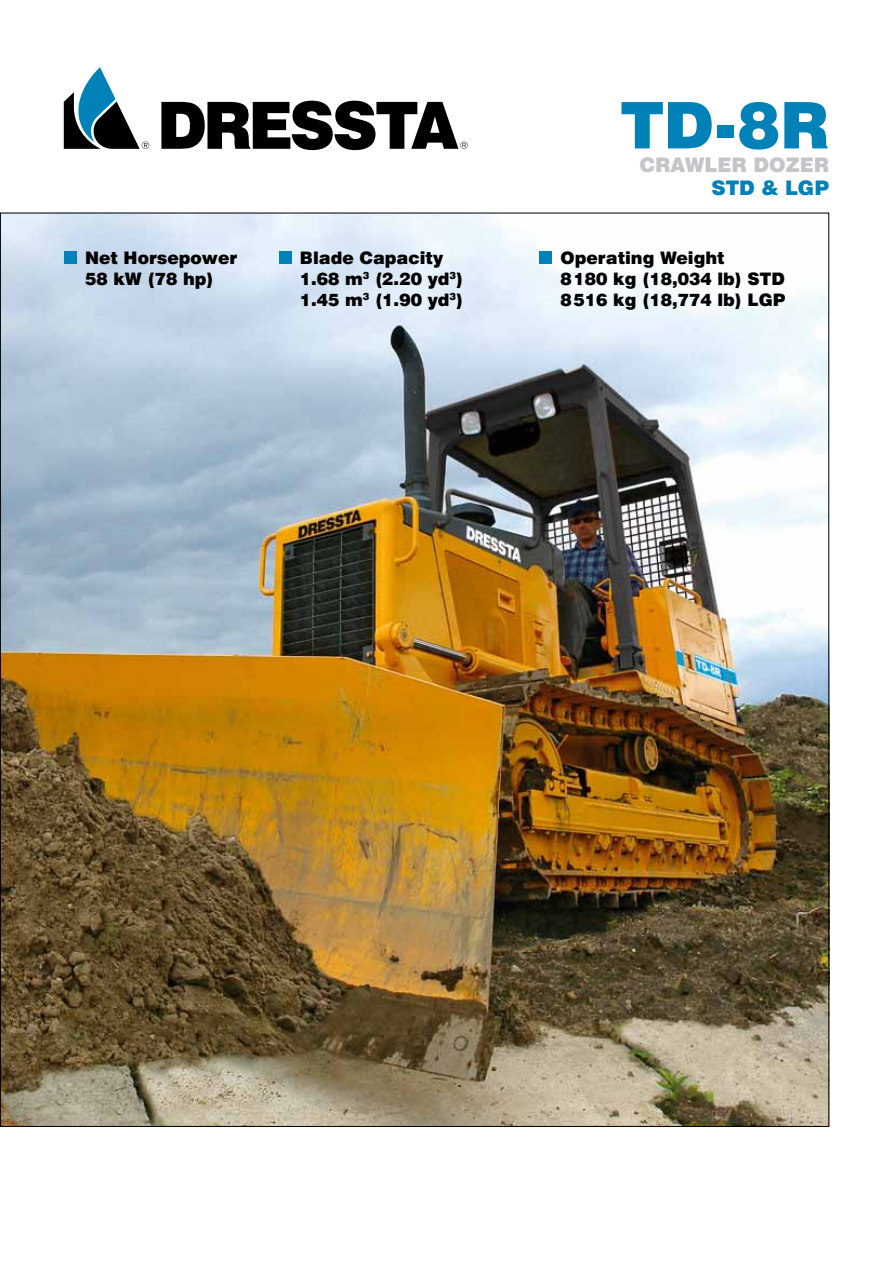
<style>
.page{position:relative;width:893px;height:1263px;background:#fff}
.page>*{position:absolute;margin:0;border:0;box-sizing:border-box;transform-origin:0 0}
.t1{font:64.5px "Swis 721 Blk EU";color:#0082b8}
.t2{font:20.1px "Swis 721 Blk EU";color:#c3c5c8}
.t3{font:20.1px "Swis 721 Blk EU";color:#0082b8}
.t4{font:17.25px/21px "Swis 721 Blk EU";color:#000}
</style>
<div class="page">
<svg style="left:64px;top:67px;width:85px;height:82px"></svg>
<svg style="left:161px;top:101px;width:307px;height:49px"></svg>
<img style="left:2px;top:215px;width:825px;height:910px">
<div style="left:64px;top:251px;width:13px;height:13px;background:#0082b8"></div>
<div style="left:539px;top:251px;width:13px;height:13px;background:#0082b8"></div>
<div style="left:279px;top:251px;width:12px;height:13px;background:#0082b8"></div>
<h1 class="t1" style="left:621px;top:84px;width:210px">TD-8R</h1>
<p class="t2" style="left:639px;top:152px;width:191px">CRAWLER DOZER</p>
<p class="t3" style="left:711px;top:175px;width:119px">STD &amp; LGP</p>
<p class="t4" style="left:85px;top:247px;width:154px">Net Horsepower<br>58 kW (78 hp)</p>
<p class="t4" style="left:561px;top:247px;width:226px">Operating Weight<br>8180 kg (18,034 lb) STD<br>8516 kg (18,774 lb) LGP</p>
<p class="t4" style="left:300px;top:247px;width:165px">Blade Capacity<br>1.68 m<sup>3</sup> (2.20 yd<sup>3</sup>)<br>1.45 m<sup>3</sup> (1.90 yd<sup>3</sup>)</p>
</div>
